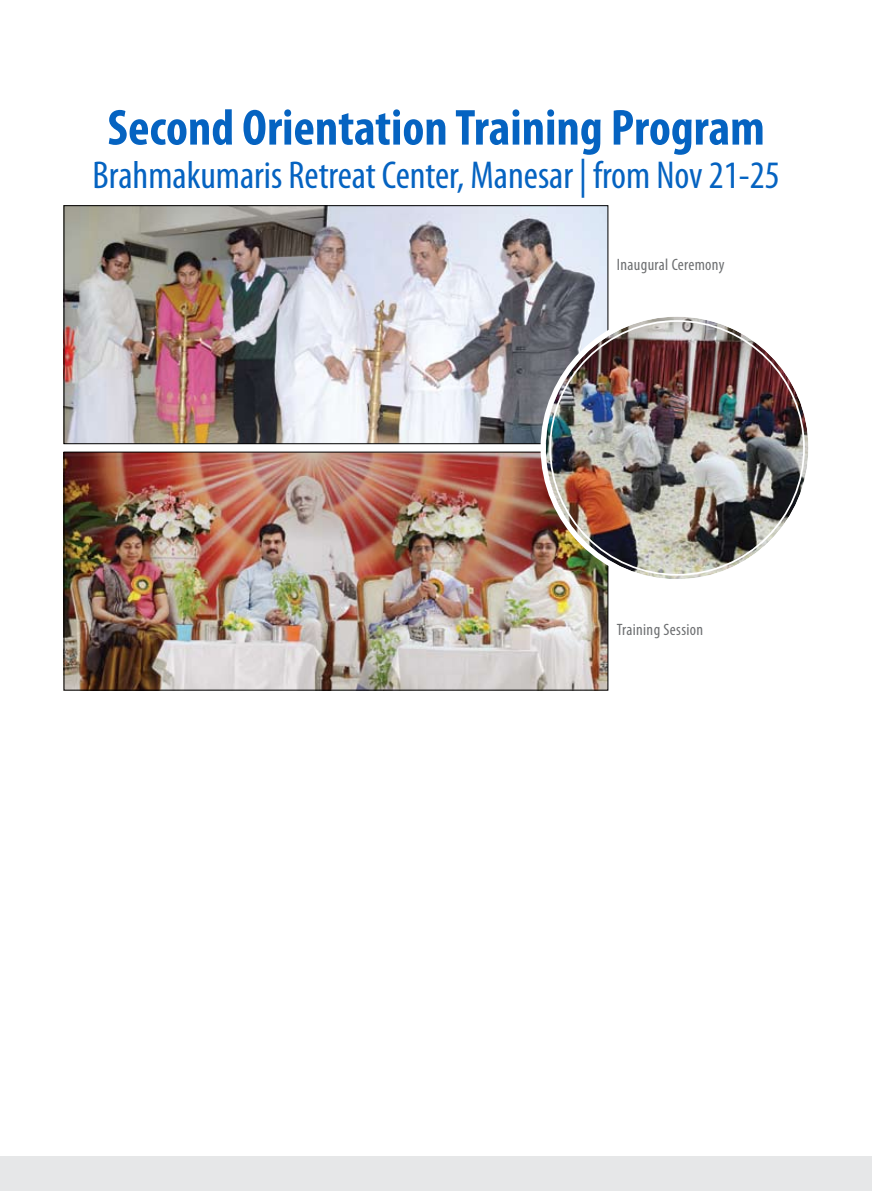
<style>
.page{position:relative;width:872px;height:1191px;background:#fff}
.page>*{position:absolute;margin:0;border:0;box-sizing:border-box;transform-origin:0 0}
.t1{font:700 condensed 51px "Myriad Pro";color:#0563c1}
.t2{font:condensed 39px "Myriad Pro";color:#0563c1}
.t3{font:condensed 16.5px "Myriad Pro";letter-spacing:.02em;color:#6d6f71}
</style>
<div class="page">
<div style="left:0;top:1156px;width:872px;height:35px;background:#e6e7e8"></div>
<img style="left:66px;top:207px;width:540px;height:235px">
<div style="left:64px;top:205px;width:544px;height:239px;border:1px solid #000"></div>
<img style="left:66px;top:454px;width:540px;height:234px">
<div style="left:64px;top:452px;width:544px;height:238px;border:1px solid #000"></div>
<img style="left:546px;top:317px;width:262px;height:262px;border-radius:131px">
<h1 class="t1" style="left:107px;top:96px;width:659px">Second Orientation Training Program</h1>
<p class="t2" style="left:93px;top:152px;width:689px">Brahmakumaris Retreat Center, Manesar | from Nov 21-25</p>
<p class="t3" style="left:617px;top:254px;width:109px">Inaugural Ceremony</p>
<p class="t3" style="left:617px;top:620px;width:88px">Training Session</p>
</div>
